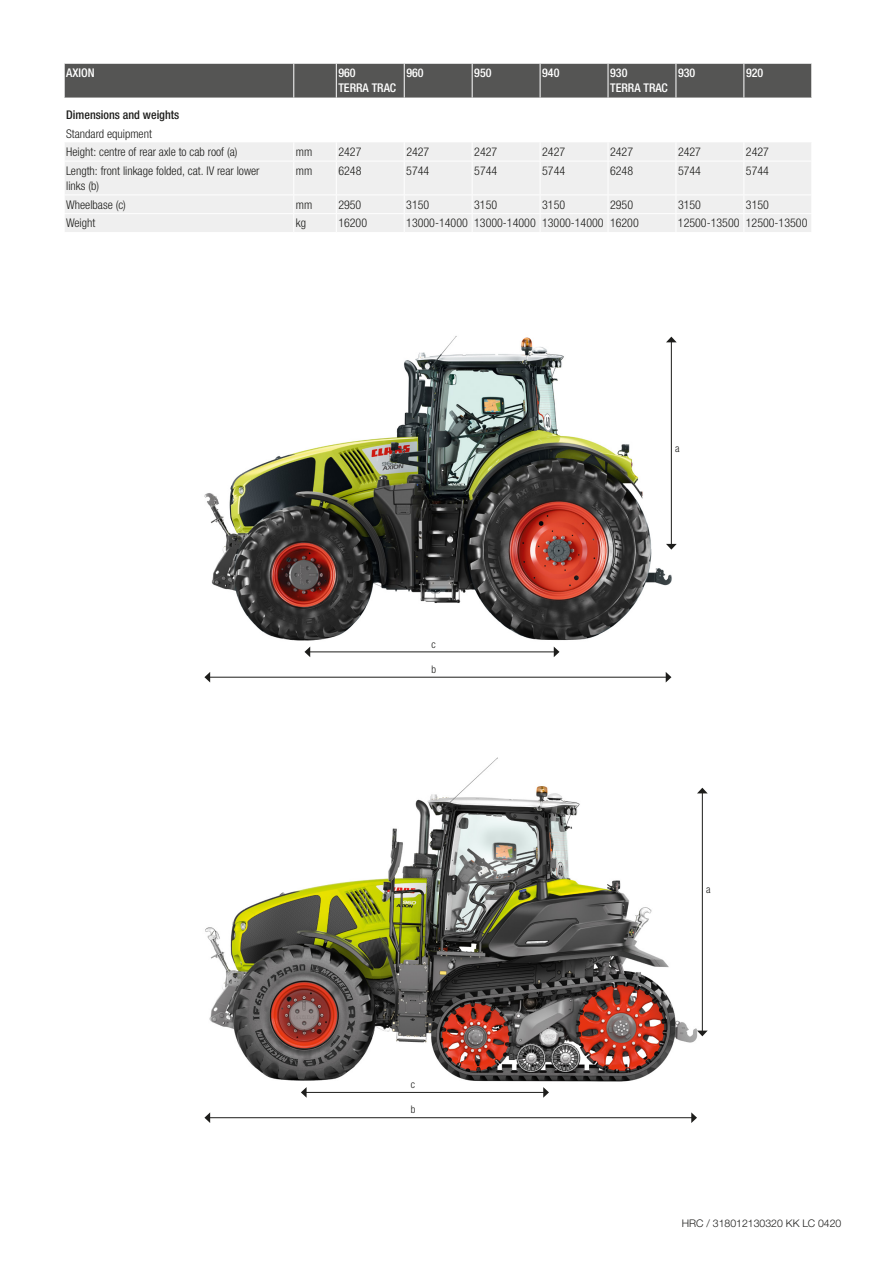
<style>
.page{position:relative;width:893px;height:1263px;background:#fff}
.page>*{position:absolute;margin:0;border:0;box-sizing:border-box;transform-origin:0 0}
.t1{font:300 condensed 12px/18px "CLAAS Helvetica Neue";color:#1d1d1b}
.t2{font:500 condensed 12px/15px "CLAAS Helvetica Neue";color:#fff}
.t3{font:500 condensed 12px "CLAAS Helvetica Neue";color:#1d1d1b}
.t4{font:300 10.5px "CLAAS Helvetica Neue";color:#1d1d1b}
.t5{font:300 condensed 10.5px "CLAAS Helvetica Neue";color:#1d1d1b}
</style>
<div class="page">
<img style="left:205px;top:757px;width:496px;height:325px">
<img style="left:204px;top:336px;width:473px;height:305px">
<hr style="left:702px;top:792px;width:1px;height:239px;background:#1d1d1b">
<svg style="left:697px;top:1030px;width:11px;height:6px"></svg>
<svg style="left:697px;top:788px;width:10px;height:5px"></svg>
<hr style="left:671px;top:341px;width:1px;height:204px;background:#1d1d1b">
<svg style="left:666px;top:544px;width:11px;height:6px"></svg>
<svg style="left:666px;top:337px;width:11px;height:5px"></svg>
<hr style="left:306px;top:1092px;width:238px;height:1px;background:#1d1d1b">
<svg style="left:543px;top:1087px;width:6px;height:11px"></svg>
<svg style="left:301px;top:1087px;width:6px;height:11px"></svg>
<hr style="left:309px;top:652px;width:246px;height:1px;background:#1d1d1b">
<svg style="left:554px;top:647px;width:5px;height:10px"></svg>
<svg style="left:304px;top:647px;width:6px;height:10px"></svg>
<hr style="left:209px;top:677px;width:458px;height:1px;background:#1d1d1b">
<svg style="left:666px;top:672px;width:5px;height:10px"></svg>
<svg style="left:204px;top:672px;width:6px;height:10px"></svg>
<hr style="left:209px;top:1117px;width:483px;height:1px;background:#1d1d1b">
<svg style="left:691px;top:1112px;width:6px;height:11px"></svg>
<svg style="left:204px;top:1112px;width:6px;height:11px"></svg>
<div style="left:65px;top:64px;width:746px;height:34px;background:#555554"></div>
<div style="left:65px;top:142px;width:746px;height:90px;background:#efefef"></div>
<hr style="left:293px;top:64px;width:1px;height:34px;background:#fff">
<hr style="left:336px;top:64px;width:1px;height:34px;background:#fff">
<hr style="left:404px;top:64px;width:1px;height:34px;background:#fff">
<hr style="left:472px;top:64px;width:1px;height:34px;background:#fff">
<hr style="left:540px;top:64px;width:1px;height:34px;background:#fff">
<hr style="left:608px;top:64px;width:1px;height:34px;background:#fff">
<hr style="left:676px;top:64px;width:1px;height:34px;background:#fff">
<svg style="left:293px;top:142px;width:1px;height:19px"></svg>
<svg style="left:336px;top:142px;width:1px;height:19px"></svg>
<svg style="left:404px;top:142px;width:1px;height:19px"></svg>
<svg style="left:472px;top:142px;width:1px;height:19px"></svg>
<svg style="left:540px;top:142px;width:1px;height:19px"></svg>
<svg style="left:608px;top:142px;width:1px;height:19px"></svg>
<svg style="left:676px;top:142px;width:1px;height:19px"></svg>
<svg style="left:743px;top:142px;width:1px;height:19px"></svg>
<hr style="left:293px;top:161px;width:1px;height:33px;background:#fff">
<hr style="left:336px;top:161px;width:1px;height:33px;background:#fff">
<hr style="left:404px;top:161px;width:1px;height:33px;background:#fff">
<hr style="left:472px;top:161px;width:1px;height:33px;background:#fff">
<hr style="left:540px;top:161px;width:1px;height:33px;background:#fff">
<hr style="left:608px;top:161px;width:1px;height:33px;background:#fff">
<hr style="left:676px;top:161px;width:1px;height:33px;background:#fff">
<hr style="left:743px;top:161px;width:1px;height:33px;background:#fff">
<hr style="left:64px;top:194px;width:230px;height:1px;background:#fff">
<hr style="left:294px;top:194px;width:42px;height:1px;background:#fff">
<hr style="left:336px;top:194px;width:68px;height:1px;background:#fff">
<hr style="left:404px;top:194px;width:68px;height:1px;background:#fff">
<hr style="left:472px;top:194px;width:68px;height:1px;background:#fff">
<hr style="left:540px;top:194px;width:68px;height:1px;background:#fff">
<hr style="left:608px;top:194px;width:68px;height:1px;background:#fff">
<hr style="left:676px;top:194px;width:68px;height:1px;background:#fff">
<hr style="left:744px;top:194px;width:68px;height:1px;background:#fff">
<hr style="left:64px;top:213px;width:230px;height:1px;background:#fff">
<hr style="left:294px;top:213px;width:42px;height:1px;background:#fff">
<svg style="left:293px;top:195px;width:1px;height:37px"></svg>
<hr style="left:336px;top:213px;width:68px;height:1px;background:#fff">
<hr style="left:404px;top:213px;width:68px;height:1px;background:#fff">
<svg style="left:336px;top:195px;width:1px;height:37px"></svg>
<svg style="left:404px;top:195px;width:1px;height:37px"></svg>
<svg style="left:472px;top:195px;width:1px;height:37px"></svg>
<hr style="left:472px;top:213px;width:68px;height:1px;background:#fff">
<hr style="left:540px;top:213px;width:68px;height:1px;background:#fff">
<svg style="left:540px;top:195px;width:1px;height:37px"></svg>
<hr style="left:743px;top:64px;width:1px;height:34px;background:#fff">
<svg style="left:608px;top:195px;width:1px;height:37px"></svg>
<hr style="left:608px;top:213px;width:68px;height:1px;background:#fff">
<hr style="left:676px;top:213px;width:68px;height:1px;background:#fff">
<svg style="left:676px;top:195px;width:1px;height:37px"></svg>
<svg style="left:743px;top:195px;width:1px;height:37px"></svg>
<hr style="left:744px;top:213px;width:68px;height:1px;background:#fff">
<hr style="left:64px;top:161px;width:230px;height:1px;background:#fff">
<hr style="left:294px;top:161px;width:42px;height:1px;background:#fff">
<hr style="left:336px;top:161px;width:68px;height:1px;background:#fff">
<hr style="left:404px;top:161px;width:68px;height:1px;background:#fff">
<hr style="left:472px;top:161px;width:68px;height:1px;background:#fff">
<hr style="left:540px;top:161px;width:68px;height:1px;background:#fff">
<hr style="left:608px;top:161px;width:68px;height:1px;background:#fff">
<hr style="left:676px;top:161px;width:68px;height:1px;background:#fff">
<hr style="left:744px;top:161px;width:68px;height:1px;background:#fff">
<p class="t2" style="left:66px;top:66px;width:30px">AXION</p>
<p class="t2" style="left:338px;top:66px;width:59px">960<br>TERRA TRAC</p>
<p class="t2" style="left:406px;top:66px;width:19px">960</p>
<p class="t2" style="left:474px;top:66px;width:19px">950</p>
<p class="t2" style="left:542px;top:66px;width:19px">940</p>
<p class="t2" style="left:610px;top:66px;width:59px">930<br>TERRA TRAC</p>
<p class="t2" style="left:678px;top:66px;width:19px">930</p>
<p class="t2" style="left:746px;top:66px;width:19px">920</p>
<p class="t3" style="left:66px;top:107px;width:115px">Dimensions and weights</p>
<p class="t1" style="left:66px;top:125px;width:173px">Standard equipment<br>Height: centre of rear axle to cab roof (a)</p>
<p class="t1" style="left:296px;top:143px;width:18px">mm</p>
<p class="t1" style="left:338px;top:143px;width:25px">2427</p>
<p class="t1" style="left:406px;top:143px;width:25px">2427</p>
<p class="t1" style="left:474px;top:143px;width:25px">2427</p>
<p class="t1" style="left:542px;top:143px;width:25px">2427</p>
<p class="t1" style="left:610px;top:143px;width:25px">2427</p>
<p class="t1" style="left:678px;top:143px;width:25px">2427</p>
<p class="t1" style="left:746px;top:143px;width:25px">2427</p>
<p class="t1" style="left:66px;top:163px;width:195px;line-height:15px">Length: front linkage folded, cat. IV rear lower links (b)</p>
<p class="t1" style="left:296px;top:162px;width:18px">mm</p>
<p class="t1" style="left:338px;top:162px;width:25px">6248</p>
<p class="t1" style="left:406px;top:162px;width:25px">5744</p>
<p class="t1" style="left:474px;top:162px;width:25px">5744</p>
<p class="t1" style="left:542px;top:162px;width:25px">5744</p>
<p class="t1" style="left:610px;top:162px;width:25px">6248</p>
<p class="t1" style="left:678px;top:162px;width:25px">5744</p>
<p class="t1" style="left:746px;top:162px;width:25px">5744</p>
<p class="t1" style="left:66px;top:196px;width:61px">Wheelbase (c)</p>
<p class="t1" style="left:296px;top:196px;width:18px">mm</p>
<p class="t1" style="left:338px;top:196px;width:25px">2950</p>
<p class="t1" style="left:406px;top:196px;width:25px">3150</p>
<p class="t1" style="left:474px;top:196px;width:25px">3150</p>
<p class="t1" style="left:542px;top:196px;width:25px">3150</p>
<p class="t1" style="left:610px;top:196px;width:25px">2950</p>
<p class="t1" style="left:678px;top:196px;width:25px">3150</p>
<p class="t1" style="left:746px;top:196px;width:25px">3150</p>
<p class="t1" style="left:66px;top:214px;width:31px">Weight</p>
<p class="t1" style="left:296px;top:214px;width:12px">kg</p>
<p class="t1" style="left:338px;top:214px;width:30px">16200</p>
<p class="t1" style="left:406px;top:214px;width:234px">13000-14000 13000-14000 13000-14000 16200</p>
<p class="t1" style="left:678px;top:214px;width:131px">12500-13500 12500-13500</p>
<p class="t5" style="left:432px;top:637px;width:6px">c</p>
<p class="t5" style="left:432px;top:662px;width:6px">b</p>
<p class="t5" style="left:411px;top:1077px;width:6px">c</p>
<p class="t5" style="left:411px;top:1103px;width:6px">b</p>
<p class="t5" style="left:675px;top:442px;width:6px">a</p>
<p class="t5" style="left:706px;top:882px;width:6px">a</p>
<p class="t4" style="left:682px;top:1216px;width:161px">HRC / 318012130320 KK LC 0420</p>
</div>
